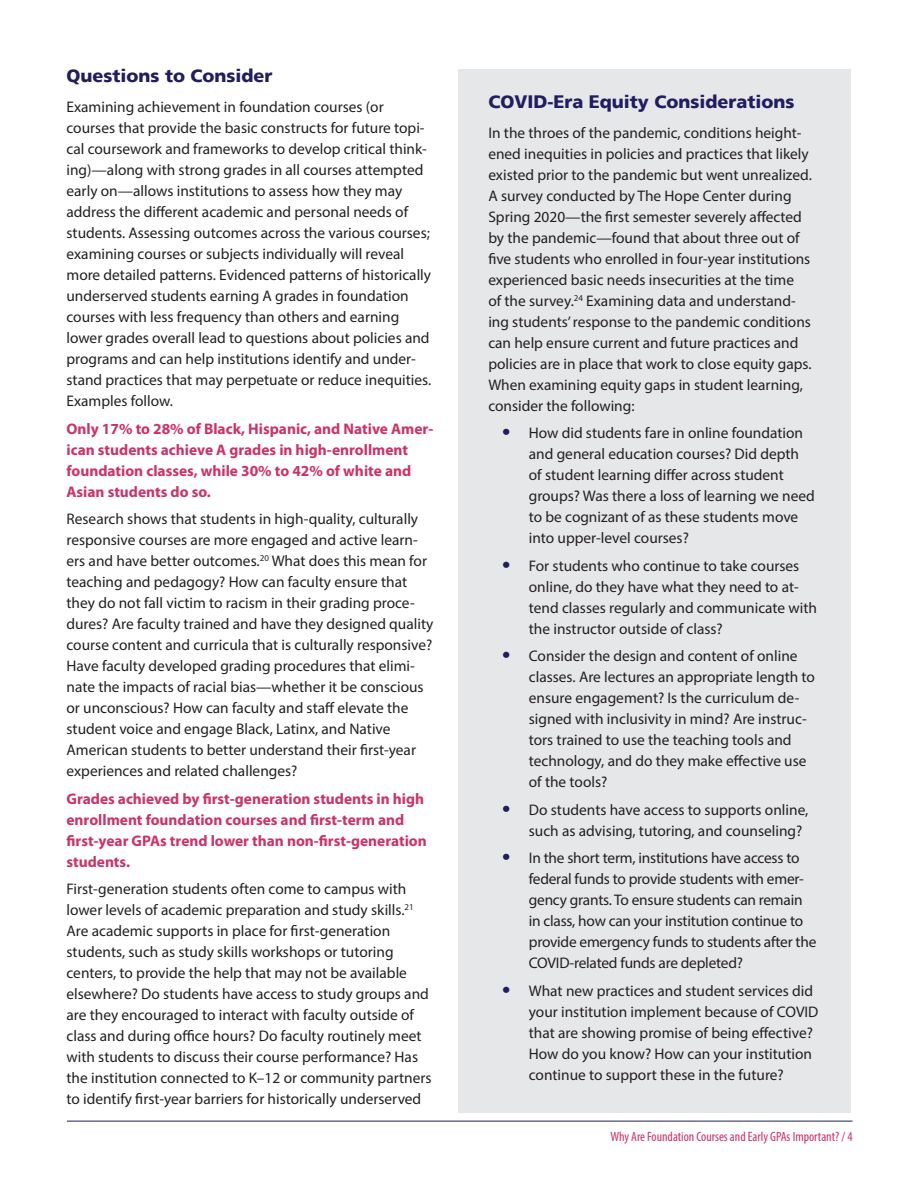
<style>
.page{position:relative;width:918px;height:1188px;background:#fff}
.page>*{position:absolute;margin:0;border:0;box-sizing:border-box;transform-origin:0 0}
.subhead{font:900 18px "Frutiger";color:#201e5e}
.body{font:15.3px/21px "Myriad Pro";color:#231f20}
.body-2{font:700 15.3px/21px "Myriad Pro";color:#cd3267}
.t1{font:condensed 13.5px "Myriad Pro";color:#cd3267}
.s1{font-family:"Frutiger";font-weight:900;font-size:18px;color:#201e5e}
</style>
<div class="page">
<hr style="left:67px;top:1121px;width:786px;height:1px;background:#201e5e">
<div style="left:458px;top:69px;width:393px;height:1043px;background:#e6e7e9"></div>
<p class="subhead" style="left:67px;top:65px;width:208px">Questions to Consider</p>
<p class="body" style="left:67px;top:97px;width:366px">Examining achievement in foundation courses (or courses that provide the basic constructs for future topi&shy;cal coursework and frameworks to develop critical think&shy;ing)—along with strong grades in all courses attempted early on—allows institutions to assess how they may address the different academic and personal needs of students. Assessing outcomes across the various courses; examining courses or subjects individually will reveal more detailed patterns. Evidenced patterns of historically underserved students earning A grades in foundation courses with less frequency than others and earning lower grades overall lead to questions about policies and programs and can help institutions identify and under&shy;stand practices that may perpetuate or reduce inequities.<br>Examples follow.</p>
<p class="body-2" style="left:67px;top:418px;width:368px">Only 17% to 28% of Black, Hispanic, and Native Amer&shy;ican students achieve A grades in high-enrollment foundation classes, while 30% to 42% of white and Asian students do so.</p>
<p class="body" style="left:67px;top:509px;width:369px">Research shows that students in high-quality, culturally responsive courses are more engaged and active learn&shy;ers and have better outcomes.<sup>20</sup> What does this mean for teaching and pedagogy? How can faculty ensure that they do not fall victim to racism in their grading proce&shy;dures? Are faculty trained and have they designed quality course content and curricula that is culturally responsive?<br>Have faculty developed grading procedures that elimi&shy;nate the impacts of racial bias—whether it be conscious or unconscious? How can faculty and staff elevate the student voice and engage Black, Latinx, and Native American students to better understand their first-year experiences and related challenges?</p>
<p class="body-2" style="left:67px;top:788px;width:362px">Grades achieved by first-generation students in high enrollment foundation courses and first-term and first-year GPAs trend lower than non-first-generation students.</p>
<p class="body" style="left:67px;top:879px;width:367px">First-generation students often come to campus with lower levels of academic preparation and study skills.<sup>21<br></sup>Are academic supports in place for first-generation students, such as study skills workshops or tutoring centers, to provide the help that may not be available elsewhere? Do students have access to study groups and are they encouraged to interact with faculty outside of class and during office hours? Do faculty routinely meet with students to discuss their course performance? Has the institution connected to K–12 or community partners to identify first-year barriers for historically underserved</p>
<p class="subhead" style="left:488px;top:91px;width:308px">COVID-Era Equity Considerations</p>
<p class="body" style="left:488px;top:122px;width:325px">In the throes of the pandemic, conditions height&shy;ened inequities in policies and practices that likely existed prior to the pandemic but went unrealized.<br>A survey conducted by The Hope Center during Spring 2020—the first semester severely affected by the pandemic—found that about three out of five students who enrolled in four-year institutions experienced basic needs insecurities at the time<br>of the survey.<sup>24</sup> Examining data and understand&shy;ing students’ response to the pandemic conditions can help ensure current and future practices and policies are in place that work to close equity gaps.<br>When examining equity gaps in student learning, consider the following:</p>
<p class="body" style="left:529px;top:423px;width:287px;text-indent:-27px"><span class="s1">•</span> How did students fare in online foundation and general education courses? Did depth of student learning differ across student groups? Was there a loss of learning we need to be cognizant of as these students move into upper-level courses?</p>
<p class="body" style="left:529px;top:555px;width:290px;text-indent:-27px"><span class="s1">•</span> For students who continue to take courses online, do they have what they need to at&shy;tend classes regularly and communicate with the instructor outside of class?</p>
<p class="body" style="left:529px;top:645px;width:288px;text-indent:-27px"><span class="s1">•</span> Consider the design and content of online classes. Are lectures an appropriate length to ensure engagement? Is the curriculum de&shy;signed with inclusivity in mind? Are instruc&shy;tors trained to use the teaching tools and technology, and do they make effective use of the tools?</p>
<p class="body" style="left:529px;top:799px;width:281px;text-indent:-27px"><span class="s1">•</span> Do students have access to supports online, such as advising, tutoring, and counseling?</p>
<p class="body" style="left:529px;top:847px;width:289px;text-indent:-27px"><span class="s1">•</span> In the short term, institutions have access to federal funds to provide students with emer&shy;gency grants. To ensure students can remain in class, how can your institution continue to provide emergency funds to students after the COVID-related funds are depleted?</p>
<p class="body" style="left:529px;top:980px;width:291px;text-indent:-27px"><span class="s1">•</span> What new practices and student services did your institution implement because of COVID that are showing promise of being effective?<br>How do you know? How can your institution continue to support these in the future?</p>
<p class="t1" style="left:610px;top:1128px;width:244px">Why Are Foundation Courses and Early GPAs Important? / 4</p>
</div>
